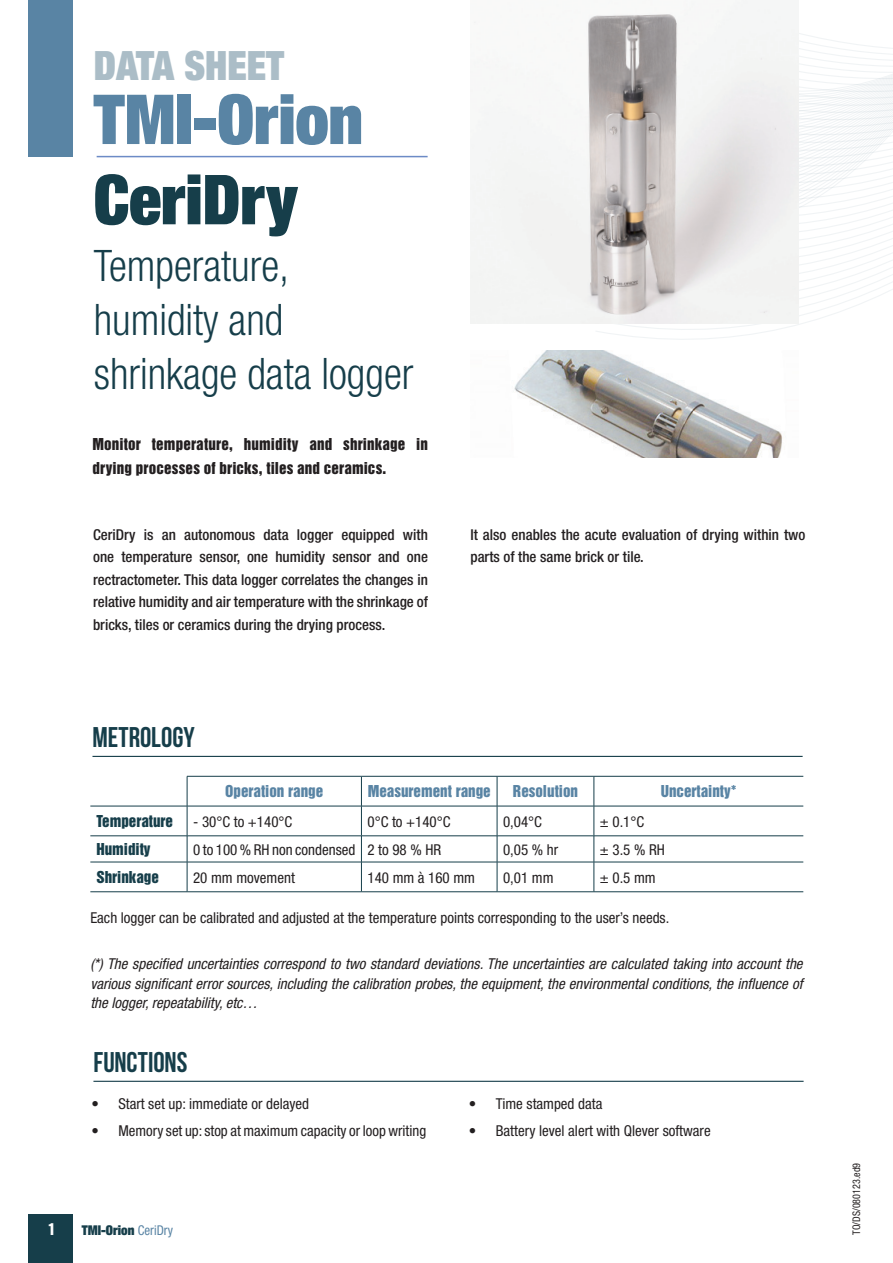
<style>
.page{position:relative;width:893px;height:1263px;background:#fff}
.page>*{position:absolute;margin:0;border:0;box-sizing:border-box;transform-origin:0 0}
.t1{font:900 expanded 69px "Helvetica Neue";color:#5984a4;scale:.96 1}
.t2{font:900 expanded 69px "Helvetica Neue";color:#163e4a;scale:.96 1}
.t3{font:300 condensed 43.5px/54px "Helvetica Neue";color:#163e4a;scale:.96 1}
.t4{font:900 expanded 40.5px "Helvetica Neue";color:#abbdc7;scale:.96 1}
.t5{font:28.5px "Bebas Neue";color:#163e4a}
.t6{font:condensed 15px "Helvetica Neue";color:#231f20}
.t7{font:500 condensed 15px/22.5px "Helvetica Neue";color:#231f20;text-align:justify}
.t8{font:italic condensed 15px/19.5px "Helvetica Neue";color:#231f20;text-align:justify}
.t9{font:15px/24px "Helvetica Inserat";letter-spacing:.01em;color:#231f20}
.t10{font:15px "Helvetica Inserat";color:#5984a4}
.t11{font:15px "Helvetica Inserat";color:#163e4a}
.t12{font:15px "Helvetica Inserat";color:#fff}
.t13{font:900 expanded 13.5px "Helvetica Neue";color:#163e4a;scale:.96 1}
.t14{font:condensed 10.5px "Helvetica Neue";color:#231f20;scale:.96 1}
.s1{font-weight:400;font-stretch:condensed;color:#5984a4}
</style>
<div class="page">
<div style="left:29px;top:1214px;width:44px;height:49px;background:#163e4a"></div>
<div style="left:29px;top:0;width:44px;height:157px;background:#5984a4"></div>
<hr style="left:97px;top:156px;width:331px;height:1px;background:#6c8bc6">
<hr style="left:92px;top:756px;width:711px;height:1px;background:#163e4a">
<hr style="left:93px;top:1081px;width:711px;height:1px;background:#163e4a">
<img style="left:514px;top:351px;width:78px;height:82px">
<svg style="left:594px;top:30px;width:299px;height:428px"></svg>
<img style="left:470px;top:0;width:328px;height:323px">
<hr style="left:90px;top:806px;width:97px;height:1px;background:#163e4a">
<hr style="left:187px;top:806px;width:1px;height:30px;background:#163e4a">
<hr style="left:361px;top:806px;width:1px;height:30px;background:#163e4a">
<hr style="left:497px;top:806px;width:1px;height:30px;background:#163e4a">
<hr style="left:594px;top:806px;width:1px;height:30px;background:#163e4a">
<hr style="left:90px;top:835px;width:97px;height:1px;background:#163e4a">
<hr style="left:187px;top:835px;width:174px;height:1px;background:#163e4a">
<hr style="left:361px;top:835px;width:136px;height:1px;background:#163e4a">
<hr style="left:497px;top:835px;width:97px;height:1px;background:#163e4a">
<hr style="left:594px;top:835px;width:209px;height:1px;background:#163e4a">
<hr style="left:90px;top:862px;width:97px;height:1px;background:#163e4a">
<hr style="left:187px;top:862px;width:174px;height:1px;background:#163e4a">
<svg style="left:187px;top:836px;width:1px;height:55px"></svg>
<hr style="left:361px;top:862px;width:136px;height:1px;background:#163e4a">
<svg style="left:361px;top:836px;width:1px;height:55px"></svg>
<hr style="left:497px;top:862px;width:97px;height:1px;background:#163e4a">
<svg style="left:497px;top:836px;width:1px;height:55px"></svg>
<hr style="left:594px;top:862px;width:209px;height:1px;background:#163e4a">
<svg style="left:594px;top:836px;width:1px;height:55px"></svg>
<hr style="left:90px;top:891px;width:97px;height:1px;background:#163e4a">
<hr style="left:187px;top:891px;width:174px;height:1px;background:#163e4a">
<hr style="left:361px;top:891px;width:136px;height:1px;background:#163e4a">
<hr style="left:497px;top:891px;width:97px;height:1px;background:#163e4a">
<hr style="left:594px;top:891px;width:209px;height:1px;background:#163e4a">
<hr style="left:187px;top:776px;width:174px;height:1px;background:#163e4a">
<hr style="left:187px;top:776px;width:1px;height:30px;background:#163e4a">
<hr style="left:361px;top:776px;width:136px;height:1px;background:#163e4a">
<hr style="left:361px;top:776px;width:1px;height:30px;background:#163e4a">
<hr style="left:497px;top:776px;width:97px;height:1px;background:#163e4a">
<hr style="left:497px;top:776px;width:1px;height:30px;background:#163e4a">
<hr style="left:594px;top:776px;width:209px;height:1px;background:#163e4a">
<hr style="left:594px;top:776px;width:1px;height:30px;background:#163e4a">
<hr style="left:187px;top:806px;width:174px;height:1px;background:#163e4a">
<hr style="left:361px;top:806px;width:136px;height:1px;background:#163e4a">
<hr style="left:497px;top:806px;width:97px;height:1px;background:#163e4a">
<hr style="left:594px;top:806px;width:209px;height:1px;background:#163e4a">
<h3 class="t4" style="left:94px;top:39px;width:200px">Data sheet</h3>
<h1 class="t1" style="left:94px;top:75px;width:282px">TMI-Orion</h1>
<h1 class="t2" style="left:94px;top:156px;width:214px">CeriDry</h1>
<h2 class="t3" style="left:94px;top:239px;width:334px">Temperature, humidity and shrinkage data logger</h2>
<p class="t9" style="left:92px;top:432px;width:337px">Monitor temperature, humidity and shrinkage in drying processes of bricks, tiles and ceramics.</p>
<p class="t7" style="left:93px;top:523px;width:336px">CeriDry is an autonomous data logger equipped with one temperature sensor, one humidity sensor and one rectractometer. This data logger correlates the changes in relative humidity and air temperature with the shrinkage of bricks, tiles or ceramics during the drying process.</p>
<p class="t7" style="left:470px;top:523px;width:336px">It also enables the acute evaluation of drying within two parts of the same brick or tile.</p>
<h3 class="t5" style="left:92px;top:722px;width:104px">METROLOGY</h3>
<p class="t10" style="left:225px;top:782px;width:99px">Operation range</p>
<p class="t10" style="left:368px;top:782px;width:124px">Measurement range</p>
<p class="t10" style="left:513px;top:782px;width:67px">Resolution</p>
<p class="t10" style="left:661px;top:782px;width:77px">Uncertainty*</p>
<p class="t11" style="left:96px;top:812px;width:78px">Temperature</p>
<p class="t6" style="left:193px;top:813px;width:101px">- 30°C to +140°C</p>
<p class="t6" style="left:367px;top:813px;width:85px">0°C to +140°C</p>
<p class="t6" style="left:503px;top:813px;width:40px">0,04°C</p>
<p class="t6" style="left:600px;top:813px;width:46px">± 0.1°C</p>
<p class="t11" style="left:96px;top:840px;width:56px">Humidity</p>
<p class="t6" style="left:193px;top:841px;width:250px">0 to 100 % RH non condensed 2 to 98 % HR</p>
<p class="t6" style="left:503px;top:841px;width:57px">0,05 % hr</p>
<p class="t6" style="left:600px;top:841px;width:67px">± 3.5 % RH</p>
<p class="t11" style="left:96px;top:868px;width:64px">Shrinkage</p>
<p class="t6" style="left:193px;top:869px;width:103px">20 mm movement</p>
<p class="t6" style="left:367px;top:869px;width:109px">140 mm à 160 mm</p>
<p class="t6" style="left:503px;top:869px;width:52px">0,01 mm</p>
<p class="t6" style="left:600px;top:869px;width:57px">± 0.5 mm</p>
<p class="t6" style="left:90px;top:909px;width:580px">Each logger can be calibrated and adjusted at the temperature points corresponding to the user’s needs.</p>
<p class="t8" style="left:90px;top:954px;width:714px">(*) The specified uncertainties correspond to two standard deviations. The uncertainties are calculated taking into account the various significant error sources, including the calibration probes, the equipment, the environmental conditions, the influence of the logger, repeatability, etc…</p>
<h3 class="t5" style="left:93px;top:1047px;width:95px">FUNCTIONS</h3>
<p class="t6" style="left:91px;top:1095px;width:219px">• Start set up: immediate or delayed</p>
<p class="t6" style="left:91px;top:1122px;width:336px">• Memory set up: stop at maximum capacity or loop writing</p>
<p class="t12" style="left:48px;top:1220px;width:9px">1</p>
<p class="t13" style="left:82px;top:1221px;width:97px">TMI-Orion <span class="s1">CeriDry</span></p>
<p class="t6" style="left:469px;top:1095px;width:135px">• Time stamped data</p>
<p class="t6" style="left:469px;top:1122px;width:243px">• Battery level alert with Qlever software</p>
<p class="t14" style="left:850px;top:1235px;width:76px;rotate:-90deg">TO/DS/080123.ed9</p>
</div>
